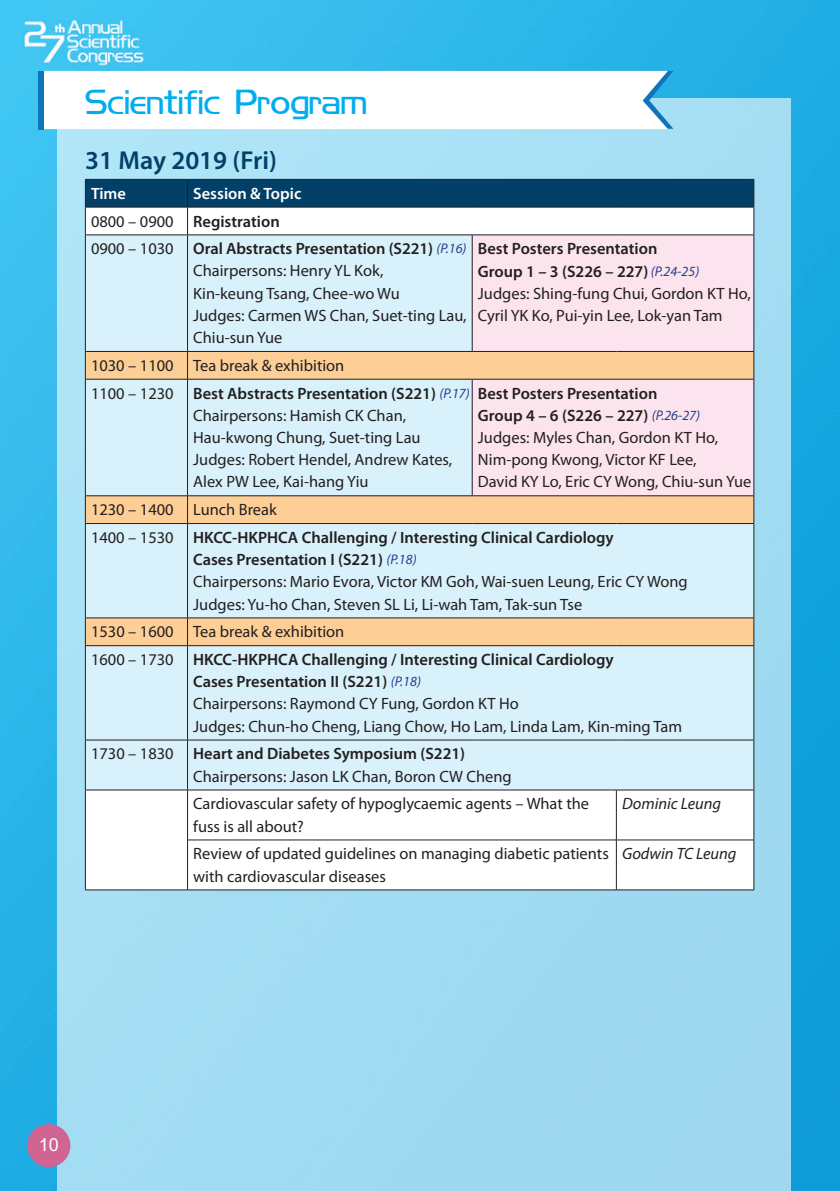
<style>
.page{position:relative;width:840px;height:1191px;background:#fff}
.page>*{position:absolute;margin:0;border:0;box-sizing:border-box;transform-origin:0 0}
.t1{font:300 34px "Koshgarian";color:#00aeef}
.t2{font:600 26px "Myriad Pro";color:#024067}
.t3{font:18px "Arial";color:#fff}
.t4{font:16.4px/22.2px "Myriad Pro";color:#231f20}
.t5{font:600 16.4px/27.8px "Myriad Pro";color:#231f20}
.t6{font:italic 16.4px "Myriad Pro";color:#231f20}
.t7{font:600 16.4px "Myriad Pro";color:#fff}
.s1{color:#fff}
.s2{font-weight:400}
.s3{font-weight:400;font-style:italic;font-size:14px;color:#253f8e}
.s4{font-weight:600}
.s5{font-style:italic;font-size:14px;color:#253f8e}
</style>
<div class="page">
<img style="left:0;top:0;width:839px;height:1191px">
<div style="left:57px;top:98px;width:732px;height:1093px;background:linear-gradient(to right,#a6dff4,#9ed8ef)"></div>
<div style="left:27px;top:1124px;width:43px;height:43px;background:#d16492;border-radius:50%"></div>
<svg style="left:44px;top:71px;width:629px;height:58px"></svg>
<div style="left:38px;top:71px;width:6px;height:58px;background:#1074bc"></div>
<svg style="left:86px;top:790px;width:667px;height:99px"></svg>
<div style="left:86px;top:235px;width:667px;height:554px;background:#d9f1fb"></div>
<div style="left:472px;top:235px;width:281px;height:116px;background:#fce4ee"></div>
<svg style="left:86px;top:352px;width:667px;height:293px;background:#e8e4db"></svg>
<svg style="left:85px;top:179px;width:669px;height:56px"></svg>
<hr style="left:85px;top:234px;width:102px;height:1px;background:#231f20">
<hr style="left:85px;top:235px;width:1px;height:116px;background:#231f20">
<hr style="left:187px;top:234px;width:285px;height:1px;background:#231f20">
<hr style="left:187px;top:235px;width:1px;height:116px;background:#231f20">
<hr style="left:472px;top:234px;width:144px;height:1px;background:#231f20">
<hr style="left:471px;top:235px;width:1px;height:116px;background:#231f20">
<hr style="left:616px;top:234px;width:137px;height:1px;background:#231f20">
<hr style="left:753px;top:235px;width:1px;height:116px;background:#231f20">
<hr style="left:85px;top:351px;width:102px;height:1px;background:#231f20">
<svg style="left:85px;top:352px;width:1px;height:27px"></svg>
<hr style="left:187px;top:351px;width:285px;height:1px;background:#231f20">
<svg style="left:187px;top:352px;width:1px;height:27px"></svg>
<hr style="left:472px;top:351px;width:144px;height:1px;background:#231f20">
<hr style="left:616px;top:351px;width:137px;height:1px;background:#231f20">
<svg style="left:753px;top:352px;width:1px;height:27px"></svg>
<hr style="left:85px;top:379px;width:102px;height:1px;background:#231f20">
<hr style="left:85px;top:379px;width:1px;height:116px;background:#231f20">
<hr style="left:187px;top:379px;width:285px;height:1px;background:#231f20">
<hr style="left:187px;top:379px;width:1px;height:116px;background:#231f20">
<hr style="left:472px;top:379px;width:144px;height:1px;background:#231f20">
<hr style="left:471px;top:379px;width:1px;height:116px;background:#231f20">
<hr style="left:616px;top:379px;width:137px;height:1px;background:#231f20">
<hr style="left:753px;top:379px;width:1px;height:116px;background:#231f20">
<hr style="left:85px;top:495px;width:102px;height:1px;background:#231f20">
<svg style="left:85px;top:496px;width:1px;height:27px"></svg>
<hr style="left:187px;top:495px;width:285px;height:1px;background:#231f20">
<svg style="left:187px;top:496px;width:1px;height:27px"></svg>
<hr style="left:472px;top:495px;width:144px;height:1px;background:#231f20">
<hr style="left:616px;top:495px;width:137px;height:1px;background:#231f20">
<svg style="left:753px;top:496px;width:1px;height:27px"></svg>
<hr style="left:85px;top:523px;width:102px;height:1px;background:#231f20">
<hr style="left:85px;top:524px;width:1px;height:93px;background:#231f20">
<hr style="left:187px;top:523px;width:285px;height:1px;background:#231f20">
<hr style="left:187px;top:524px;width:1px;height:93px;background:#231f20">
<hr style="left:472px;top:523px;width:144px;height:1px;background:#231f20">
<hr style="left:616px;top:523px;width:137px;height:1px;background:#231f20">
<hr style="left:753px;top:524px;width:1px;height:93px;background:#231f20">
<hr style="left:85px;top:617px;width:102px;height:1px;background:#231f20">
<svg style="left:85px;top:618px;width:1px;height:27px"></svg>
<hr style="left:187px;top:617px;width:285px;height:1px;background:#231f20">
<svg style="left:187px;top:618px;width:1px;height:27px"></svg>
<hr style="left:472px;top:617px;width:144px;height:1px;background:#231f20">
<hr style="left:616px;top:617px;width:137px;height:1px;background:#231f20">
<svg style="left:753px;top:618px;width:1px;height:27px"></svg>
<hr style="left:85px;top:645px;width:102px;height:1px;background:#231f20">
<hr style="left:85px;top:646px;width:1px;height:94px;background:#231f20">
<hr style="left:187px;top:645px;width:285px;height:1px;background:#231f20">
<hr style="left:187px;top:646px;width:1px;height:94px;background:#231f20">
<hr style="left:472px;top:645px;width:144px;height:1px;background:#231f20">
<hr style="left:616px;top:645px;width:137px;height:1px;background:#231f20">
<hr style="left:753px;top:646px;width:1px;height:94px;background:#231f20">
<hr style="left:85px;top:739px;width:102px;height:1px;background:#231f20">
<hr style="left:85px;top:740px;width:1px;height:49px;background:#231f20">
<hr style="left:187px;top:739px;width:285px;height:1px;background:#231f20">
<hr style="left:187px;top:740px;width:1px;height:49px;background:#231f20">
<hr style="left:472px;top:739px;width:144px;height:1px;background:#231f20">
<hr style="left:616px;top:739px;width:137px;height:1px;background:#231f20">
<hr style="left:753px;top:740px;width:1px;height:49px;background:#231f20">
<hr style="left:85px;top:789px;width:102px;height:1px;background:#231f20">
<hr style="left:85px;top:790px;width:1px;height:50px;background:#231f20">
<hr style="left:187px;top:789px;width:285px;height:1px;background:#231f20">
<hr style="left:187px;top:790px;width:1px;height:49px;background:#231f20">
<hr style="left:472px;top:789px;width:144px;height:1px;background:#231f20">
<hr style="left:616px;top:789px;width:137px;height:1px;background:#231f20">
<hr style="left:615px;top:790px;width:1px;height:49px;background:#231f20">
<hr style="left:753px;top:790px;width:1px;height:49px;background:#231f20">
<hr style="left:85px;top:840px;width:1px;height:49px;background:#231f20">
<hr style="left:187px;top:839px;width:285px;height:1px;background:#231f20">
<hr style="left:187px;top:840px;width:1px;height:49px;background:#231f20">
<hr style="left:472px;top:839px;width:144px;height:1px;background:#231f20">
<hr style="left:616px;top:839px;width:137px;height:1px;background:#231f20">
<hr style="left:615px;top:840px;width:1px;height:49px;background:#231f20">
<hr style="left:753px;top:840px;width:1px;height:49px;background:#231f20">
<hr style="left:85px;top:889px;width:102px;height:1px;background:#231f20">
<hr style="left:187px;top:889px;width:285px;height:1px;background:#231f20">
<hr style="left:472px;top:889px;width:144px;height:1px;background:#231f20">
<hr style="left:616px;top:889px;width:137px;height:1px;background:#231f20">
<h1 class="t1" style="left:85px;top:88px;width:283px">Scientific Program</h1>
<h2 class="t2" style="left:85px;top:144px;width:193px">31 May 2019 (Fri)</h2>
<p class="t7" style="left:91px;top:183px;width:36px">Time</p>
<p class="t5" style="left:91px;top:179px;width:377px;text-indent:102px"><span class="s1">Session &amp; Topic<br></span><span class="s2">0800 – 0900</span> Registration<br><span class="s2">0900 – 1030</span> Oral Abstracts Presentation (S221) <span class="s3">(P.16)</span></p>
<p class="t4" style="left:193px;top:260px;width:275px">Chairpersons: Henry YL Kok,<br>Kin-keung Tsang, Chee-wo Wu<br>Judges: Carmen WS Chan, Suet-ting Lau,<br>Chiu-sun Yue</p>
<p class="t4" style="left:477px;top:237px;width:274px"><span class="s4">Best Posters Presentation<br>Group 1 – 3 (S226 – 227)</span> <span class="s5">(P.24-25)<br></span>Judges: Shing-fung Chui, Gordon KT Ho, Cyril YK Ko, Pui-yin Lee, Lok-yan Tam</p>
<p class="t4" style="left:91px;top:351px;width:380px;line-height:27.8px">1030 – 1100 Tea break &amp; exhibition<br>1100 – 1230 <span class="s4">Best Abstracts Presentation (S221)</span> <span class="s5">(P.17)</span></p>
<p class="t4" style="left:193px;top:404px;width:260px">Chairpersons: Hamish CK Chan,<br>Hau-kwong Chung, Suet-ting Lau<br>Judges: Robert Hendel, Andrew Kates,<br>Alex PW Lee, Kai-hang Yiu</p>
<p class="t4" style="left:477px;top:382px;width:275px"><span class="s4">Best Posters Presentation<br>Group 4 – 6 (S226 – 227)</span> <span class="s5">(P.26-27)<br></span>Judges: Myles Chan, Gordon KT Ho,<br>Nim-pong Kwong, Victor KF Lee,<br>David KY Lo, Eric CY Wong, Chiu-sun Yue</p>
<p class="t5" style="left:91px;top:495px;width:524px"><span class="s2">1230 – 1400 Lunch Break<br>1400 – 1530</span> HKCC-HKPHCA Challenging / Interesting Clinical Cardiology</p>
<p class="t4" style="left:193px;top:548px;width:496px"><span class="s4">Cases Presentation I (S221)</span> <span class="s5">(P.18)<br></span>Chairpersons: Mario Evora, Victor KM Goh, Wai-suen Leung, Eric CY Wong<br>Judges: Yu-ho Chan, Steven SL Li, Li-wah Tam, Tak-sun Tse</p>
<p class="t5" style="left:91px;top:617px;width:524px"><span class="s2">1530 – 1600 Tea break &amp; exhibition<br>1600 – 1730</span> HKCC-HKPHCA Challenging / Interesting Clinical Cardiology</p>
<p class="t4" style="left:193px;top:670px;width:490px"><span class="s4">Cases Presentation II (S221)</span> <span class="s5">(P.18)<br></span>Chairpersons: Raymond CY Fung, Gordon KT Ho<br>Judges: Chun-ho Cheng, Liang Chow, Ho Lam, Linda Lam, Kin-ming Tam</p>
<p class="t4" style="left:193px;top:742px;width:320px;text-indent:-102px">1730 – 1830 <span class="s4">Heart and Diabetes Symposium (S221)<br></span>Chairpersons: Jason LK Chan, Boron CW Cheng</p>
<p class="t4" style="left:193px;top:792px;width:397px">Cardiovascular safety of hypoglycaemic agents – What the fuss is all about?</p>
<p class="t6" style="left:621px;top:793px;width:101px">Dominic Leung</p>
<p class="t4" style="left:193px;top:842px;width:417px">Review of updated guidelines on managing diabetic patients with cardiovascular diseases</p>
<p class="t6" style="left:621px;top:843px;width:116px">Godwin TC Leung</p>
<p class="t3" style="left:39px;top:1132px;width:22px">10</p>
</div>
